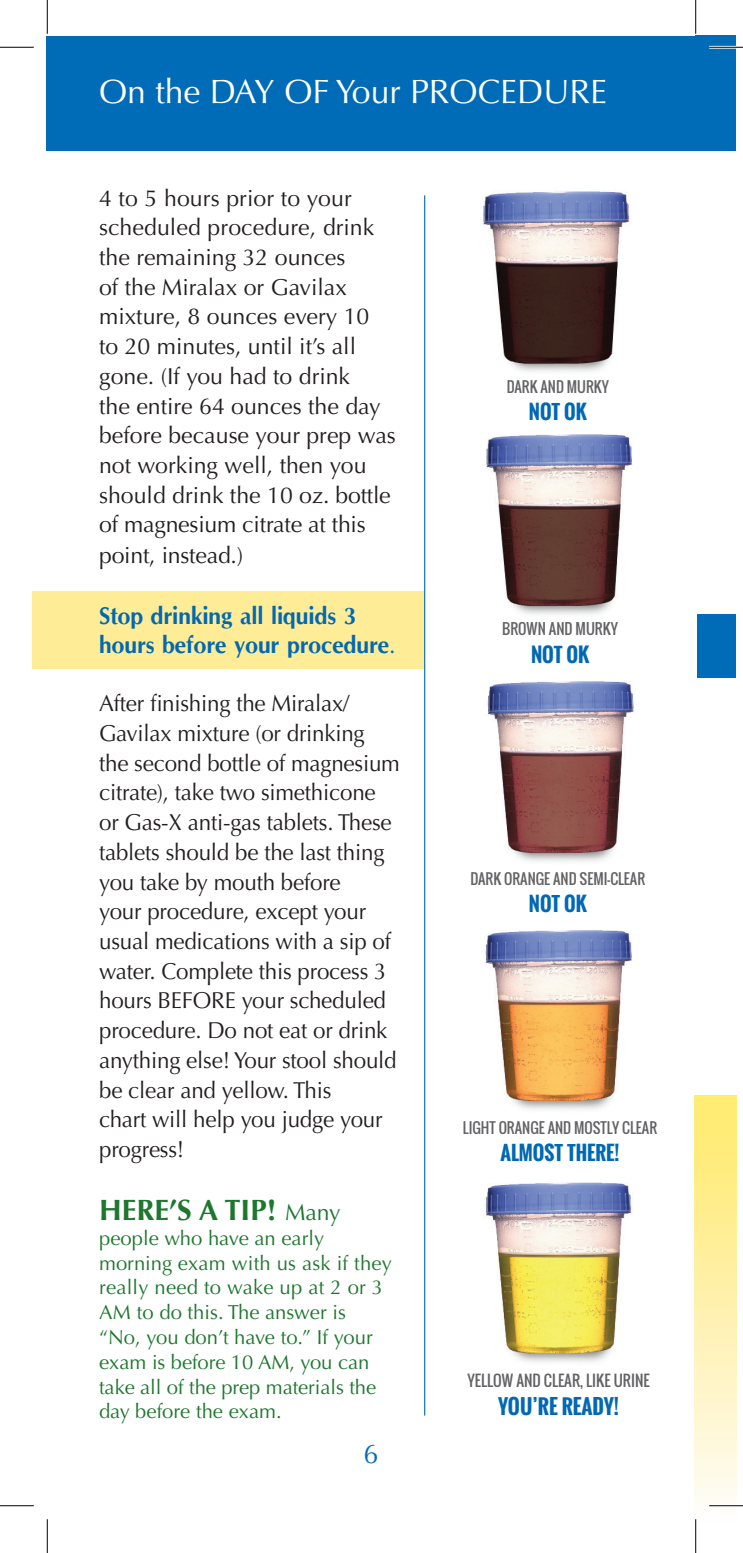
<style>
.page{position:relative;width:743px;height:1553px;background:#fff}
.page>*{position:absolute;margin:0;border:0;box-sizing:border-box;transform-origin:0 0}
.t1{font:33.75px "Optima";color:#fff}
.t2{font:700 29.25px "Optima";color:#1e772f}
.t3{font:27px "Optima";color:#006bb6}
.t4{font:700 24.75px "Optane";letter-spacing:-.01em;color:#0168b3;scale:.94 1}
.t5{font:22.95px/29.7px "Optima";letter-spacing:-.01em;color:#231f20}
.t6{font:20.25px/24.8px "Optima";color:#1e772f}
.t7{font:700 20.25px "Oswald";color:#0168b3}
.t8{font:700 19.57px "Oswald";color:#0168b3}
.t9{font:700 19.35px "Oswald";color:#0168b3}
.t10{font:15.08px "Oswald";color:#636366}
.t11{font:14.62px "Oswald";color:#636366}
.t12{font:14.4px "Oswald";color:#636366}
.s1{font-family:"Optima";font-weight:400}
.s2{font-weight:400;font-size:22.95px}
</style>
<div class="page">
<div style="left:694px;top:1095px;width:42px;height:426px;background:linear-gradient(to bottom,#ffe969,#fefbf7)"></div>
<div style="left:697px;top:614px;width:39px;height:64px;background:#006bb6"></div>
<div style="left:695px;top:35px;width:41px;height:116px;background:#006bb6"></div>
<div style="left:32px;top:591px;width:392px;height:78px;background:#ffec96"></div>
<div style="left:47px;top:37px;width:648px;height:114px;background:#006bb6"></div>
<img style="left:483px;top:191px;width:147px;height:181px">
<img style="left:485px;top:930px;width:147px;height:180px">
<img style="left:486px;top:434px;width:147px;height:181px">
<img style="left:487px;top:681px;width:147px;height:181px">
<img style="left:485px;top:1182px;width:147px;height:181px">
<hr style="left:424px;top:195px;width:1px;height:1220px;background:#006bb6">
<hr style="left:709px;top:46px;width:33px;height:3px;background:#fff">
<hr style="left:709px;top:1504px;width:33px;height:3px;background:#fff">
<hr style="left:694px;top:1519px;width:3px;height:33px;background:#fff">
<hr style="left:0;top:47px;width:34px;height:1px;background:#000">
<hr style="left:709px;top:47px;width:33px;height:1px;background:#000">
<hr style="left:0;top:1505px;width:34px;height:1px;background:#000">
<hr style="left:709px;top:1505px;width:33px;height:1px;background:#000">
<hr style="left:47px;top:0;width:1px;height:34px;background:#000">
<hr style="left:47px;top:1519px;width:1px;height:33px;background:#000">
<hr style="left:695px;top:0;width:1px;height:34px;background:#000">
<hr style="left:695px;top:1519px;width:1px;height:33px;background:#000">
<p class="t1" style="left:99px;top:72px;width:509px">On the DAY OF Your PROCEDURE</p>
<p class="t5" style="left:99px;top:183px;width:298px">4 to 5 hours prior to your scheduled procedure, drink the remaining 32 ounces<br>of the Miralax or Gavilax mixture, 8 ounces every 10<br>to 20 minutes, until it’s all gone. (If you had to drink<br>the entire 64 ounces the day before because your prep was not working well, then you should drink the 10 oz. bottle of magnesium citrate at this point, instead.)</p>
<p class="t4" style="left:99px;top:600px;width:275px">Stop drinking all liquids 3</p>
<p class="t4" style="left:99px;top:629px;width:317px">hours before your procedure<span class="s1">.</span></p>
<p class="t5" style="left:99px;top:689px;width:302px">After finishing the Miralax/<br>Gavilax mixture (or drinking the second bottle of magnesium citrate), take two simethicone or Gas-X anti-gas tablets. These tablets should be the last thing you take by mouth before<br>your procedure, except your usual medications with a sip of water. Complete this process 3 hours BEFORE your scheduled procedure. Do not eat or drink anything else! Your stool should be clear and yellow. This<br>chart will help you judge your progress!</p>
<p class="t2" style="left:99px;top:1193px;width:243px">HERE’S A TIP! <span class="s2">Many</span></p>
<p class="t6" style="left:99px;top:1226px;width:227px">people who have an early</p>
<p class="t6" style="left:99px;top:1250px;width:294px">morning exam with us ask if they really need to wake up at 2 or 3<br>AM to do this. The answer is</p>
<p class="t6" style="left:99px;top:1325px;width:278px">“No, you don’t have to.” If your exam is before 10 AM, you can take all of the prep materials the day before the exam.</p>
<p class="t3" style="left:363px;top:1438px;width:17px">6</p>
<p class="t12" style="left:506px;top:376px;width:104px">DARK AND MURKY</p>
<p class="t9" style="left:529px;top:397px;width:59px">NOT OK</p>
<p class="t11" style="left:502px;top:618px;width:117px">BROWN AND MURKY</p>
<p class="t8" style="left:531px;top:640px;width:60px">NOT OK</p>
<p class="t12" style="left:470px;top:867px;width:176px">DARK ORANGE AND SEMI-CLEAR</p>
<p class="t9" style="left:529px;top:889px;width:59px">NOT OK</p>
<p class="t12" style="left:463px;top:1117px;width:196px">LIGHT ORANGE AND MOSTLY CLEAR</p>
<p class="t9" style="left:500px;top:1138px;width:121px">ALMOST THERE!</p>
<p class="t10" style="left:467px;top:1368px;width:184px">YELLOW AND CLEAR, LIKE URINE</p>
<p class="t7" style="left:498px;top:1391px;width:122px">YOU’RE READY!</p>
</div>
